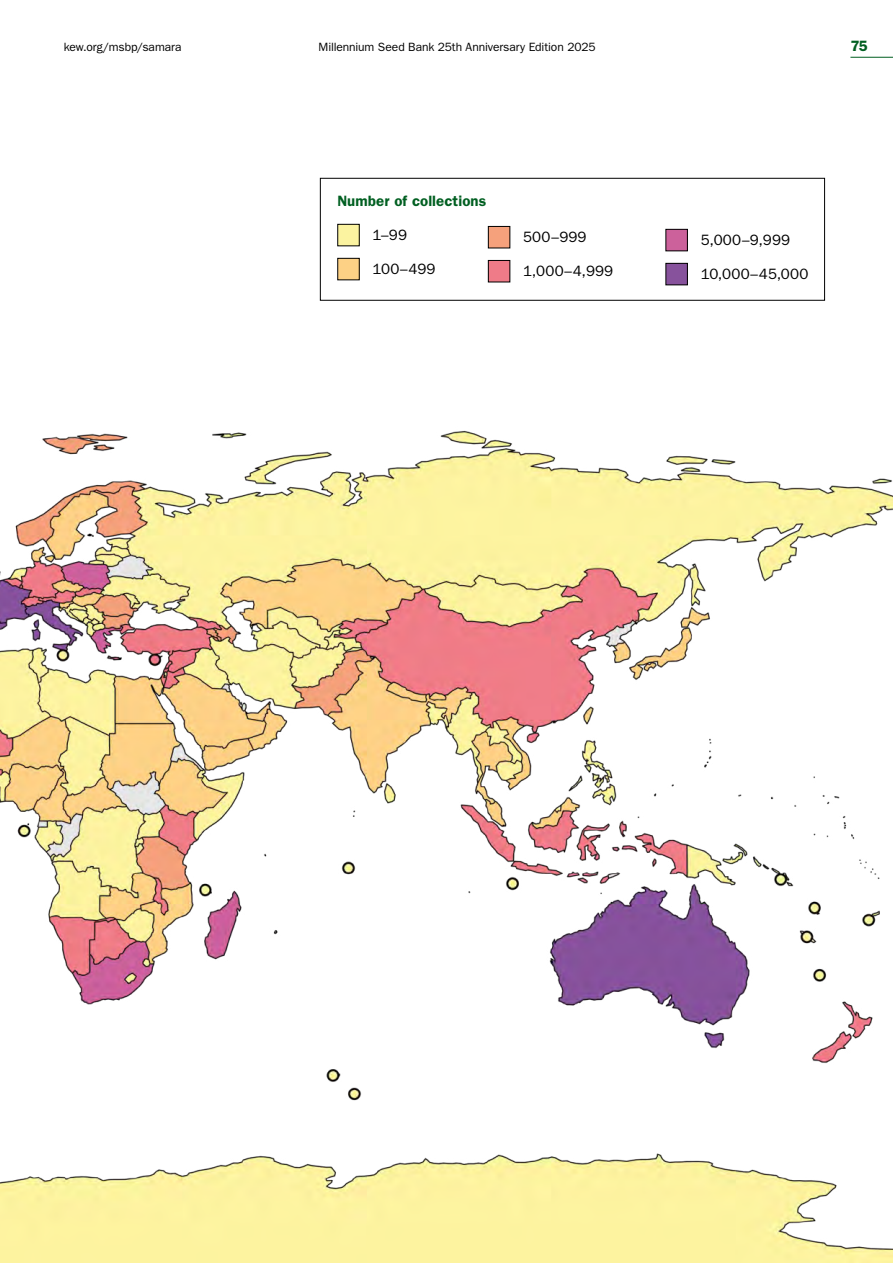
<style>
.page{position:relative;width:893px;height:1263px;background:#fff}
.page>*{position:absolute;margin:0;border:0;box-sizing:border-box;transform-origin:0 0}
.Org_body_text{font:15px "ITC Franklin Gothic Std";letter-spacing:.01em;color:#000}
.Org_sub_heading_EUROPE{font:600 15px "ITC Franklin Gothic Std";letter-spacing:.005em;color:#005f21}
.t1{font:12px "ITC Franklin Gothic Std";letter-spacing:-.01em;color:#000}
</style>
<div class="page">
<img style="left:0;top:430px;width:893px;height:833px">
<div style="left:320px;top:178px;width:505px;height:123px;border:1px solid #000"></div>
<div style="left:338px;top:224px;width:21px;height:22px;background:#fbf3a0"></div>
<div style="left:337px;top:224px;width:23px;height:22px;border:1px solid #000"></div>
<div style="left:338px;top:258px;width:21px;height:22px;background:#fdd185"></div>
<div style="left:337px;top:258px;width:23px;height:22px;border:1px solid #000"></div>
<div style="left:488px;top:226px;width:22px;height:22px;background:#f5a17c"></div>
<div style="left:488px;top:226px;width:22px;height:22px;border:1px solid #000"></div>
<div style="left:488px;top:260px;width:22px;height:22px;background:#ef7b88"></div>
<div style="left:488px;top:260px;width:22px;height:22px;border:1px solid #000"></div>
<div style="left:666px;top:229px;width:21px;height:22px;background:#cc619b"></div>
<div style="left:665px;top:229px;width:23px;height:22px;border:1px solid #000"></div>
<div style="left:666px;top:263px;width:21px;height:22px;background:#87529c"></div>
<div style="left:665px;top:263px;width:23px;height:22px;border:1px solid #000"></div>
<hr style="left:850px;top:57px;width:43px;height:1px;background:#005f21">
<p class="t1" style="left:64px;top:40px;width:119px">kew.org/msbp/samara</p>
<p class="t1" style="left:319px;top:40px;width:279px">Millennium Seed Bank 25th Anniversary Edition 2025</p>
<p class="Org_sub_heading_EUROPE" style="left:850px;top:37px;width:19px">75</p>
<p class="Org_sub_heading_EUROPE" style="left:337px;top:192px;width:150px">Number of collections</p>
<p class="Org_body_text" style="left:373px;top:226px;width:36px">1–99</p>
<p class="Org_body_text" style="left:373px;top:260px;width:65px">100–499</p>
<p class="Org_body_text" style="left:523px;top:229px;width:65px">500–999</p>
<p class="Org_body_text" style="left:523px;top:263px;width:92px">1,000–4,999</p>
<p class="Org_body_text" style="left:701px;top:232px;width:91px">5,000–9,999</p>
<p class="Org_body_text" style="left:701px;top:266px;width:109px">10,000–45,000</p>
</div>
